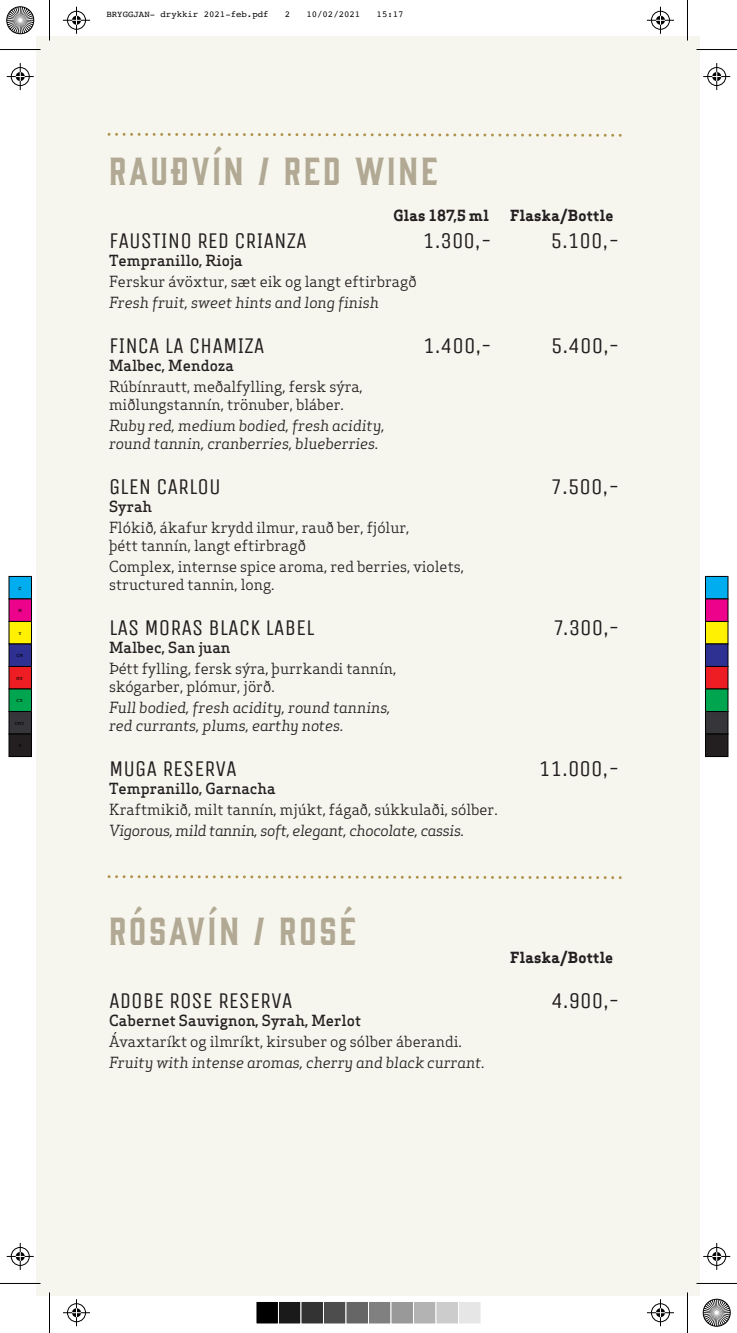
<style>
.page{position:relative;width:737px;height:1333px;background:#fff}
.page>*{position:absolute;margin:0;border:0;box-sizing:border-box;transform-origin:0 0}
.t1{font:36px "Gin W00";letter-spacing:.08em;color:#b1a993}
.t2{font:22.5px "Unica One";color:#231f20}
.t3{font:15px/18px "Apex Serif";color:#231f20}
.t4{font:italic 15px/18px "Apex Serif";color:#231f20}
.t5{font:500 15px "Apex Serif";color:#231f20}
.t6{font:italic 15px "Apex Serif";letter-spacing:-.02em;color:#231f20}
.t7{font:700 15px "Apex Serif";letter-spacing:.02em;color:#231f20}
.t8{font:9px "Courier";color:#000}
.t9{font:5.25px "Courier";color:#000}
</style>
<div class="page">
<div style="left:37px;top:37px;width:663px;height:1258px;background:#f6f5ee"></div>
<svg style="left:107px;top:132px;width:515px;height:5px"></svg>
<svg style="left:107px;top:875px;width:515px;height:4px"></svg>
<hr style="left:0;top:1282px;width:40px;height:2px;background:#fff">
<hr style="left:696px;top:1282px;width:41px;height:2px;background:#fff">
<hr style="left:686px;top:0;width:2px;height:40px;background:#fff">
<hr style="left:686px;top:1292px;width:2px;height:40px;background:#fff">
<hr style="left:0;top:49px;width:40px;height:1px;background:#000">
<hr style="left:696px;top:49px;width:41px;height:1px;background:#000">
<hr style="left:0;top:1282px;width:40px;height:1px;background:#000">
<hr style="left:696px;top:1282px;width:41px;height:1px;background:#000">
<hr style="left:49px;top:0;width:1px;height:40px;background:#000">
<hr style="left:49px;top:1292px;width:1px;height:40px;background:#000">
<hr style="left:687px;top:0;width:1px;height:40px;background:#000">
<hr style="left:687px;top:1292px;width:1px;height:40px;background:#000">
<svg style="left:63px;top:7px;width:27px;height:27px"></svg>
<svg style="left:647px;top:7px;width:27px;height:27px"></svg>
<svg style="left:63px;top:1299px;width:27px;height:26px"></svg>
<svg style="left:647px;top:1299px;width:27px;height:26px"></svg>
<svg style="left:7px;top:63px;width:27px;height:27px"></svg>
<svg style="left:7px;top:1242px;width:27px;height:27px"></svg>
<svg style="left:703px;top:63px;width:27px;height:27px"></svg>
<svg style="left:703px;top:1242px;width:27px;height:27px"></svg>
<div style="left:9px;top:576px;width:23px;height:23px;background:#00aeef"></div>
<div style="left:9px;top:576px;width:23px;height:23px;border:1px solid #000"></div>
<div style="left:9px;top:599px;width:23px;height:22px;background:#ed028c"></div>
<div style="left:9px;top:598px;width:23px;height:23px;border:1px solid #000"></div>
<div style="left:9px;top:621px;width:23px;height:23px;background:#fff101"></div>
<div style="left:9px;top:621px;width:23px;height:23px;border:1px solid #000"></div>
<div style="left:9px;top:644px;width:23px;height:22px;background:#2e3092"></div>
<div style="left:9px;top:643px;width:23px;height:23px;border:1px solid #000"></div>
<div style="left:9px;top:666px;width:23px;height:23px;background:#ee1d23"></div>
<div style="left:9px;top:666px;width:23px;height:23px;border:1px solid #000"></div>
<div style="left:9px;top:689px;width:23px;height:22px;background:#00a54f"></div>
<div style="left:9px;top:711px;width:23px;height:23px;background:#363539"></div>
<div style="left:9px;top:711px;width:23px;height:23px;border:1px solid #000"></div>
<div style="left:9px;top:734px;width:23px;height:22px;background:#231f20"></div>
<div style="left:9px;top:733px;width:23px;height:23px;border:1px solid #000"></div>
<div style="left:705px;top:576px;width:23px;height:23px;background:#00aeef"></div>
<div style="left:705px;top:576px;width:23px;height:23px;border:1px solid #000"></div>
<div style="left:705px;top:599px;width:23px;height:22px;background:#ed028c"></div>
<div style="left:705px;top:598px;width:23px;height:23px;border:1px solid #000"></div>
<div style="left:705px;top:621px;width:23px;height:23px;background:#fff101"></div>
<div style="left:705px;top:621px;width:23px;height:23px;border:1px solid #000"></div>
<div style="left:705px;top:644px;width:23px;height:22px;background:#2e3092"></div>
<div style="left:705px;top:643px;width:23px;height:23px;border:1px solid #000"></div>
<div style="left:705px;top:666px;width:23px;height:23px;background:#ee1d23"></div>
<div style="left:705px;top:666px;width:23px;height:23px;border:1px solid #000"></div>
<div style="left:705px;top:689px;width:23px;height:22px;background:#00a54f"></div>
<div style="left:705px;top:711px;width:23px;height:23px;background:#363539"></div>
<div style="left:705px;top:711px;width:23px;height:23px;border:1px solid #000"></div>
<div style="left:705px;top:734px;width:23px;height:22px;background:#231f20"></div>
<div style="left:705px;top:733px;width:23px;height:23px;border:1px solid #000"></div>
<div style="left:256px;top:1301px;width:22px;height:22px;background:#000"></div>
<div style="left:256px;top:1300px;width:23px;height:23px;border:1px solid #fff"></div>
<div style="left:278px;top:1301px;width:23px;height:22px;background:#1a1a1a"></div>
<div style="left:278px;top:1300px;width:23px;height:23px;border:1px solid #fff"></div>
<div style="left:301px;top:1301px;width:22px;height:22px;background:#333"></div>
<div style="left:301px;top:1300px;width:23px;height:23px;border:1px solid #fff"></div>
<div style="left:323px;top:1301px;width:23px;height:22px;background:#4d4d4d"></div>
<div style="left:323px;top:1300px;width:23px;height:23px;border:1px solid #fff"></div>
<div style="left:346px;top:1301px;width:22px;height:22px;background:#666"></div>
<div style="left:346px;top:1300px;width:23px;height:23px;border:1px solid #fff"></div>
<div style="left:368px;top:1301px;width:23px;height:22px;background:#808080"></div>
<div style="left:368px;top:1300px;width:23px;height:23px;border:1px solid #fff"></div>
<div style="left:391px;top:1301px;width:22px;height:22px;background:#999"></div>
<div style="left:391px;top:1300px;width:23px;height:23px;border:1px solid #fff"></div>
<div style="left:413px;top:1301px;width:23px;height:22px;background:#b3b3b3"></div>
<div style="left:413px;top:1300px;width:23px;height:23px;border:1px solid #fff"></div>
<div style="left:436px;top:1301px;width:22px;height:22px;background:#ccc"></div>
<div style="left:436px;top:1300px;width:23px;height:23px;border:1px solid #fff"></div>
<div style="left:458px;top:1301px;width:23px;height:22px;background:#e6e6e6"></div>
<div style="left:458px;top:1300px;width:23px;height:23px;border:1px solid #fff"></div>
<svg style="left:6px;top:6px;width:29px;height:29px"></svg>
<svg style="left:702px;top:1298px;width:29px;height:29px"></svg>
<p class="t9" style="left:18px;top:583px;width:5px">C</p>
<p class="t9" style="left:18px;top:606px;width:5px">M</p>
<p class="t9" style="left:18px;top:628px;width:5px">Y</p>
<p class="t9" style="left:17px;top:651px;width:8px">CM</p>
<p class="t9" style="left:17px;top:673px;width:8px">MY</p>
<p class="t9" style="left:17px;top:696px;width:8px">CY</p>
<p class="t9" style="left:15px;top:718px;width:11px">CMY</p>
<p class="t9" style="left:18px;top:741px;width:5px">K</p>
<p class="t8" style="left:106px;top:7px;width:164px">BRYGGJAN- drykkir 2021-feb.pdf</p>
<p class="t8" style="left:285px;top:7px;width:7px">2</p>
<p class="t8" style="left:306px;top:7px;width:56px">10/02/2021</p>
<p class="t8" style="left:377px;top:7px;width:29px">15:17</p>
<h1 class="t1" style="left:109px;top:146px;width:330px">RAUÐVÍN / RED WINE</h1>
<p class="t7" style="left:393px;top:206px;width:97px">Glas 187,5 ml</p>
<p class="t7" style="left:510px;top:206px;width:105px">Flaska/Bottle</p>
<h2 class="t2" style="left:109px;top:227px;width:199px">FAUSTINO RED CRIANZA</h2>
<h2 class="t2" style="left:423px;top:227px;width:70px">1.300,-</h2>
<h2 class="t2" style="left:551px;top:227px;width:70px">5.100,-</h2>
<p class="t5" style="left:109px;top:251px;width:135px">Tempranillo, Rioja</p>
<p class="t3" style="left:109px;top:272px;width:309px">Ferskur ávöxtur, sæt eik og langt eftirbragð</p>
<p class="t4" style="left:109px;top:293px;width:272px">Fresh fruit, sweet hints and long finish</p>
<h2 class="t2" style="left:109px;top:332px;width:157px">FINCA LA CHAMIZA</h2>
<h2 class="t2" style="left:423px;top:332px;width:70px">1.400,-</h2>
<h2 class="t2" style="left:551px;top:332px;width:70px">5.400,-</h2>
<p class="t5" style="left:109px;top:356px;width:126px">Malbec, Mendoza</p>
<p class="t3" style="left:109px;top:377px;width:255px">Rúbínrautt, meðalfylling, fersk sýra, miðlungstannín, trönuber, bláber.</p>
<p class="t4" style="left:109px;top:416px;width:277px">Ruby red, medium bodied, fresh acidity, round tannin, cranberries, blueberries.</p>
<h2 class="t2" style="left:109px;top:473px;width:113px">GLEN CARLOU</h2>
<h2 class="t2" style="left:551px;top:473px;width:70px">7.500,-</h2>
<p class="t5" style="left:109px;top:497px;width:45px">Syrah</p>
<p class="t3" style="left:109px;top:518px;width:302px">Flókið, ákafur krydd ilmur, rauð ber, fjólur, þétt tannín, langt eftirbragð</p>
<p class="t3" style="left:109px;top:557px;width:357px">Complex, internse spice aroma, red berries, violets, structured tannin, long.</p>
<h2 class="t2" style="left:109px;top:614px;width:207px">LAS MORAS BLACK LABEL</h2>
<h2 class="t2" style="left:553px;top:614px;width:68px">7.300,-</h2>
<p class="t5" style="left:109px;top:638px;width:123px">Malbec, San juan</p>
<p class="t3" style="left:109px;top:659px;width:289px">Þétt fylling, fersk sýra, þurrkandi tannín, skógarber, plómur, jörð.</p>
<p class="t4" style="left:109px;top:698px;width:283px">Full bodied, fresh acidity, round tannins, red currants, plums, earthy notes.</p>
<h2 class="t2" style="left:109px;top:755px;width:129px">MUGA RESERVA</h2>
<h2 class="t2" style="left:539px;top:755px;width:82px">11.000,-</h2>
<p class="t5" style="left:109px;top:779px;width:168px">Tempranillo, Garnacha</p>
<p class="t3" style="left:109px;top:800px;width:390px">Kraftmikið, milt tannín, mjúkt, fágað, súkkulaði, sólber.</p>
<p class="t6" style="left:109px;top:821px;width:356px">Vigorous, mild tannin, soft, elegant, chocolate, cassis.</p>
<h1 class="t1" style="left:109px;top:905px;width:248px">RÓSAVÍN / ROSÉ</h1>
<p class="t7" style="left:510px;top:947px;width:105px">Flaska/Bottle</p>
<h2 class="t2" style="left:109px;top:986px;width:185px">ADOBE ROSE RESERVA</h2>
<h2 class="t2" style="left:552px;top:986px;width:69px">4.900,-</h2>
<p class="t5" style="left:109px;top:1010px;width:254px">Cabernet Sauvignon, Syrah, Merlot</p>
<p class="t3" style="left:109px;top:1031px;width:354px">Ávaxtaríkt og ilmríkt, kirsuber og sólber áberandi.</p>
<p class="t4" style="left:109px;top:1052px;width:377px">Fruity with intense aromas, cherry and black currant.</p>
</div>
